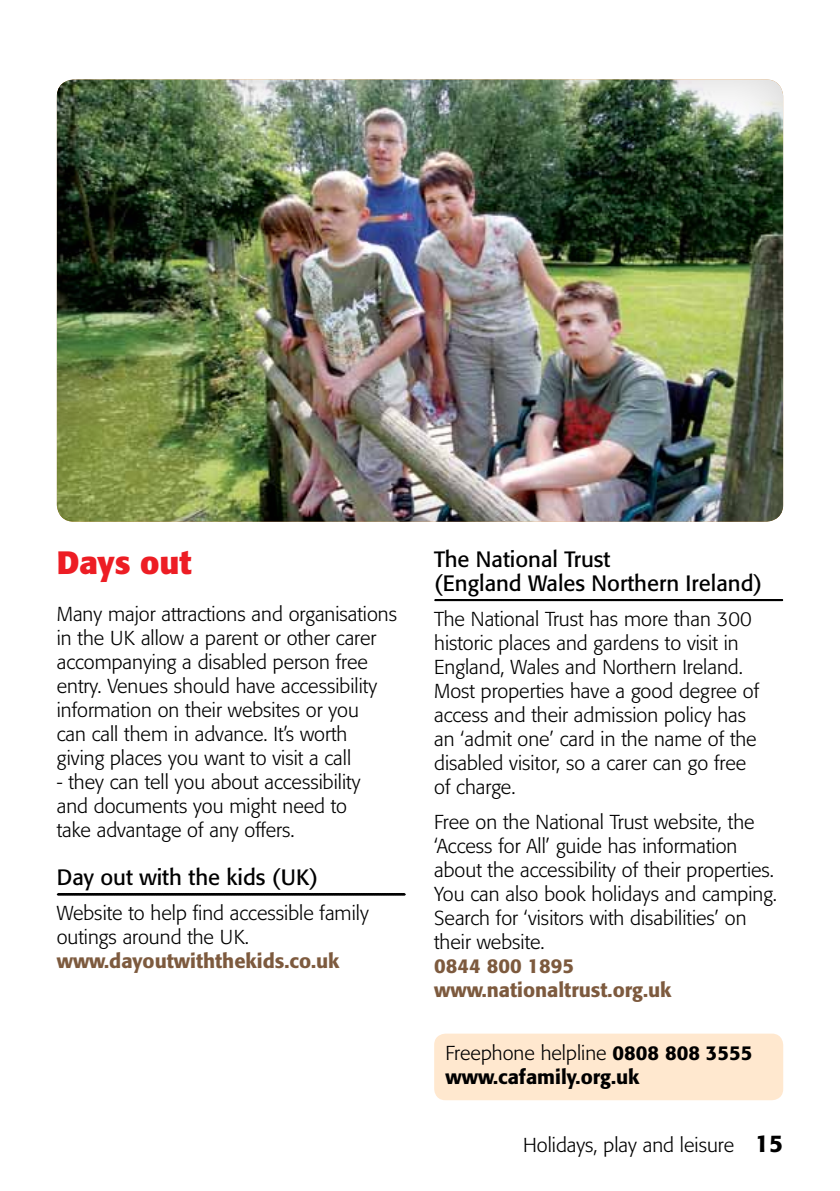
<style>
.page{position:relative;width:840px;height:1191px;background:#fff}
.page>*{position:absolute;margin:0;border:0;box-sizing:border-box;transform-origin:0 0}
.t1{font:700 32px "Formata BQ";color:#ed1d24}
.t2{font:22px/24px "Formata BQ";color:#000}
.t3{font:300 20px/24px "Formata BQ";color:#000}
.t4{font:500 20px/24px "Formata BQ";color:#7d5a3e}
.t5{font:500 20px/24px "Formata BQ";color:#000}
.s1{font-weight:300}
.s2{font-weight:500;font-size:24px}
</style>
<div class="page">
<div style="left:434px;top:1033px;width:348px;height:67px;background:#ffe8cf;border-radius:11px"></div>
<svg style="left:58px;top:893px;width:346px;height:2px"></svg>
<svg style="left:435px;top:599px;width:346px;height:2px"></svg>
<div style="left:53px;top:79px;width:730px;height:444px;background:#000;opacity:.17"></div>
<h1 class="t1" style="left:57px;top:543px;width:136px">Days out</h1>
<p class="t3" style="left:57px;top:602px;width:342px">Many major attractions and organisations in the UK allow a parent or other carer accompanying a disabled person free entry. Venues should have accessibility information on their websites or you<br>can call them in advance. It’s worth giving places you want to visit a call</p>
<p class="t3" style="left:57px;top:770px;width:305px">- they can tell you about accessibility and documents you might need to take advantage of any offers.</p>
<p class="t2" style="left:57px;top:865px;width:263px">Day out with the kids (UK)</p>
<p class="t3" style="left:57px;top:901px;width:313px">Website to help find accessible family outings around the UK.</p>
<p class="t4" style="left:57px;top:949px;width:284px">www.dayoutwiththekids.co.uk</p>
<p class="t2" style="left:434px;top:547px;width:329px">The National Trust<br>(England Wales Northern Ireland)</p>
<p class="t3" style="left:434px;top:607px;width:326px">The National Trust has more than 300 historic places and gardens to visit in England, Wales and Northern Ireland.<br>Most properties have a good degree of access and their admission policy has an ‘admit one’ card in the name of the disabled visitor, so a carer can go free of charge.</p>
<p class="t3" style="left:434px;top:810px;width:344px">Free on the National Trust website, the ‘Access for All’ guide has information about the accessibility of their properties.<br>You can also book holidays and camping.<br>Search for ‘visitors with disabilities’ on their website.</p>
<p class="t4" style="left:434px;top:954px;width:239px">0844 800 1895 www.nationaltrust.org.uk</p>
<p class="t5" style="left:445px;top:1040px;width:308px"><span class="s1">Freephone helpline</span> 0808 808 3555 www.cafamily.org.uk</p>
<p class="t3" style="left:522px;top:1133px;width:261px">Holidays, play and leisure <span class="s2">15</span></p>
</div>
